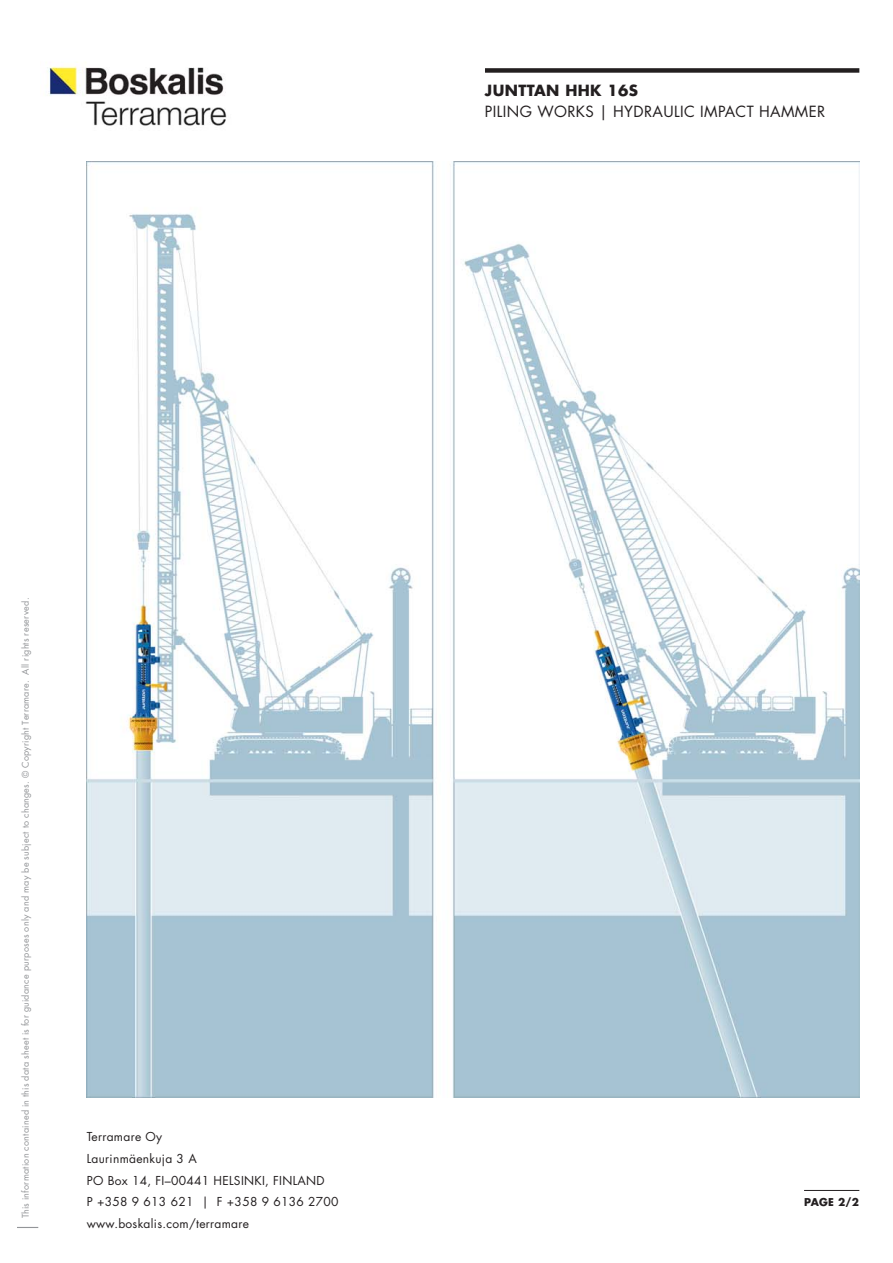
<style>
.page{position:relative;width:893px;height:1263px;background:#fff}
.page>*{position:absolute;margin:0;border:0;box-sizing:border-box;transform-origin:0 0}
.t1{font:15px "Futura Std";letter-spacing:.025em;color:#231f20}
.t2{font:700 15px "Futura Std";letter-spacing:.025em;color:#231f20}
.t3{font:12px/21.8px "Futura Std";letter-spacing:.025em;color:#231f20}
.t4{font:700 10.5px "Futura Std";color:#231f20}
.t5{font:9px "Futura Std";letter-spacing:.03em;color:#939598}
</style>
<div class="page">
<img style="left:47px;top:62px;width:180px;height:64px">
<svg style="left:17px;top:1227px;width:21px;height:1px"></svg>
<div style="left:485px;top:68px;width:374px;height:5px;background:#231f20"></div>
<hr style="left:804px;top:1190px;width:55px;height:1px;background:#231f20">
<img style="left:87px;top:162px;width:772px;height:935px">
<h1 class="t2" style="left:485px;top:83px;width:155px">JUNTTAN HHK 16S</h1>
<h1 class="t1" style="left:485px;top:104px;width:342px">PILING WORKS | HYDRAULIC IMPACT HAMMER</h1>
<p class="t5" style="left:21px;top:1218px;width:622px;rotate:-90deg">This information contained in this data sheet is for guidance purposes only and may be subject to changes. © Copyright Terramare. All rights reserved.</p>
<h2 class="t3" style="left:87px;top:1127px;width:253px">Terramare Oy<br>Laurinmäenkuja 3 A<br>PO Box 14, FI–00441 HELSINKI, FINLAND<br>P +358 9 613 621 | F +358 9 6136 2700 www.boskalis.com/terramare</h2>
<p class="t4" style="left:804px;top:1198px;width:56px">PAGE 2/2</p>
</div>
